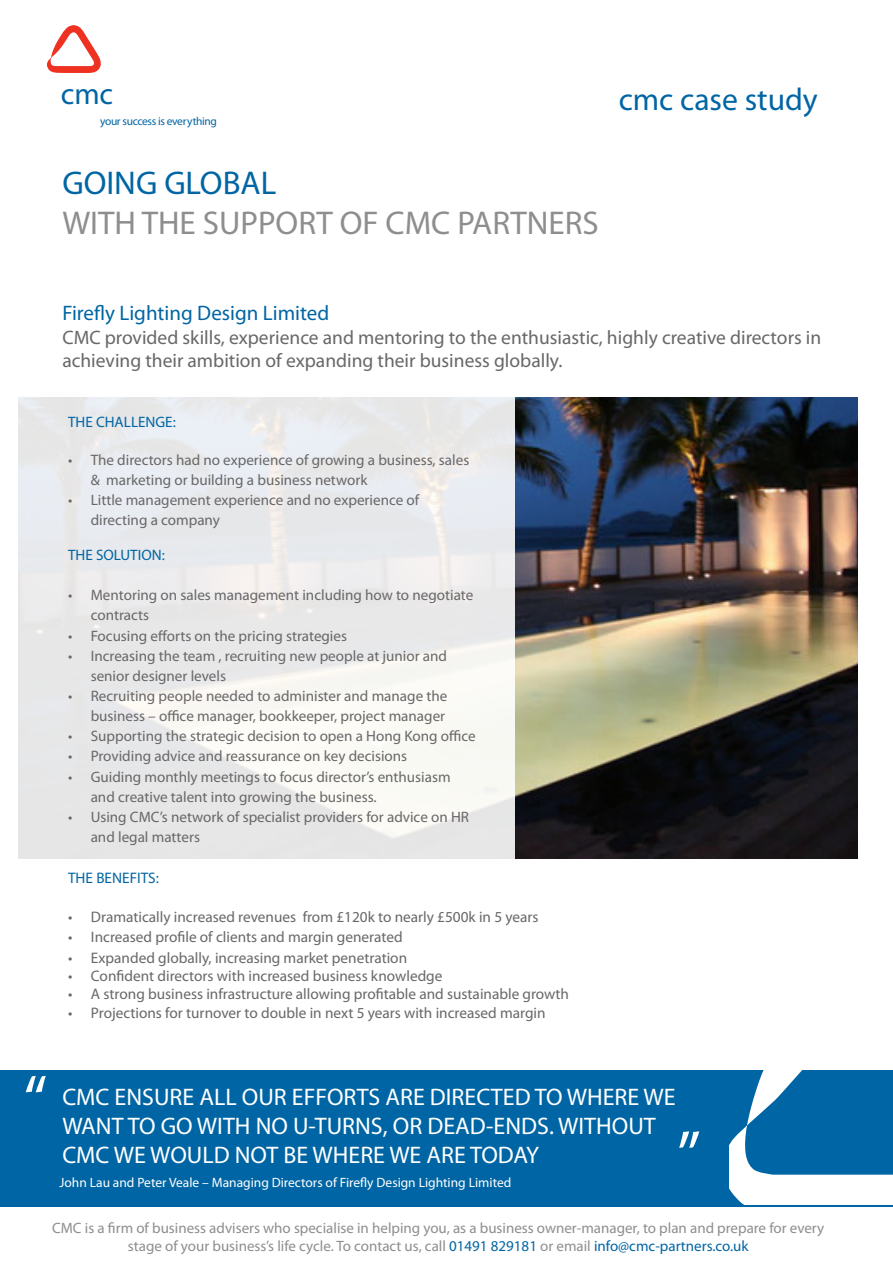
<style>
.page{position:relative;width:893px;height:1263px;background:#fff}
.page>*{position:absolute;margin:0;border:0;box-sizing:border-box;transform-origin:0 0}
.t1{font:67.5px "Myriad Pro";color:#fff}
.t2{font:33px "Myriad Pro";color:#8f8d8e}
.t3{font:33px "Myriad Pro";color:#0065a4}
.t4{font:31.65px "Myriad Pro";color:#0065a4}
.t5{font:30.3px "Myriad Pro";color:#0065a4}
.t6{font:24px/28.8px "Myriad Pro";color:#fff}
.t7{font:21px "Myriad Pro";color:#0065a4}
.t8{font:19.5px/23.4px "Myriad Pro";color:#696768}
.t9{font:15.3px "Myriad Pro";color:#696768}
.t10{font:15.3px "Myriad Pro";color:#0065a4}
.t11{font:15.15px/20.1px "Myriad Pro";color:#696768}
.t12{font:15.15px "Myriad Pro";color:#0065a4}
.t13{font:15px/18px "Myriad Pro";color:#8f8d8e;text-align:center}
.t14{font:13.5px "Myriad Pro";color:#fff}
.t15{font:11.55px "Myriad Pro";letter-spacing:-.03em;color:#0065a4}
.s1{color:#0065a4}
</style>
<div class="page">
<svg style="left:47px;top:25px;width:54px;height:48px"></svg>
<img style="left:514px;top:398px;width:344px;height:460px">
<div style="left:0;top:1070px;width:893px;height:136px;background:#0065a4"></div>
<svg style="left:18px;top:398px;width:496px;height:461px;fill:#e8e9eb"></svg>
<svg style="left:729px;top:1070px;width:164px;height:134px"></svg>
<p class="t5" style="left:61px;top:76px;width:54px">cmc</p>
<p class="t15" style="left:100px;top:114px;width:118px">your success is everything</p>
<p class="t3" style="left:62px;top:163px;width:215px">GOING GLOBAL</p>
<p class="t2" style="left:62px;top:202px;width:538px">WITH THE SUPPORT OF CMC PARTNERS</p>
<p class="t4" style="left:619px;top:79px;width:201px">cmc case study</p>
<p class="t7" style="left:62px;top:300px;width:268px">Firefly Lighting Design Limited</p>
<p class="t8" style="left:62px;top:325px;width:760px">CMC provided skills, experience and mentoring to the enthusiastic, highly creative directors in achieving their ambition of expanding their business globally.</p>
<p class="t12" style="left:68px;top:412px;width:109px">THE CHALLENGE:</p>
<p class="t11" style="left:91px;top:450px;width:380px;text-indent:-23px">• The directors had no experience of growing a business, sales &amp; marketing or building a business network</p>
<p class="t11" style="left:91px;top:490px;width:330px;text-indent:-23px">• Little management experience and no experience of directing a company</p>
<p class="t12" style="left:68px;top:545px;width:98px">THE SOLUTION:</p>
<p class="t11" style="left:91px;top:585px;width:384px;text-indent:-23px">• Mentoring on sales management including how to negotiate contracts</p>
<p class="t11" style="left:68px;top:625px;width:281px">• Focusing efforts on the pricing strategies</p>
<p class="t11" style="left:91px;top:645px;width:358px;text-indent:-23px">• Increasing the team , recruiting new people at junior and senior designer levels</p>
<p class="t11" style="left:68px;top:686px;width:381px;text-align:right">• Recruiting people needed to administer and manage the business – office manager, bookkeeper, project manager</p>
<p class="t11" style="left:68px;top:726px;width:409px">• Supporting the strategic decision to open a Hong Kong office</p>
<p class="t11" style="left:68px;top:746px;width:341px">• Providing advice and reassurance on key decisions</p>
<p class="t11" style="left:91px;top:766px;width:361px;text-indent:-23px">• Guiding monthly meetings to focus director’s enthusiasm and creative talent into growing the business.</p>
<p class="t11" style="left:91px;top:806px;width:380px;text-indent:-23px">• Using CMC’s network of specialist providers for advice on HR and legal matters</p>
<p class="t10" style="left:68px;top:869px;width:92px">THE BENEFITS:</p>
<p class="t9" style="left:68px;top:907px;width:472px">• Dramatically increased revenues from £120k to nearly £500k in 5 years</p>
<p class="t9" style="left:68px;top:928px;width:336px">• Increased profile of clients and margin generated</p>
<p class="t9" style="left:68px;top:948px;width:341px">• Expanded globally, increasing market penetration</p>
<p class="t9" style="left:68px;top:966px;width:376px">• Confident directors with increased business knowledge</p>
<p class="t9" style="left:68px;top:985px;width:502px">• A strong business infrastructure allowing profitable and sustainable growth</p>
<p class="t9" style="left:68px;top:1003px;width:479px">• Projections for turnover to double in next 5 years with increased margin</p>
<p class="t1" style="left:23px;top:1058px;width:25px">“</p>
<p class="t6" style="left:62px;top:1082px;width:615px">CMC ENSURE ALL OUR EFFORTS ARE DIRECTED TO WHERE WE<br>WANT TO GO WITH NO U-TURNS, OR DEAD-ENDS. WITHOUT<br>CMC WE WOULD NOT BE WHERE WE ARE TODAY</p>
<p class="t14" style="left:60px;top:1174px;width:453px">John Lau and Peter Veale – Managing Directors of Firefly Design Lighting Limited</p>
<p class="t1" style="left:702px;top:1165px;width:26px;rotate:-180deg">‘‘</p>
<p class="t13" style="left:52px;top:1218px;width:774px">CMC is a firm of business advisers who specialise in helping you, as a business owner-manager, to plan and prepare for every stage of your business’s life cycle. To contact us, call <span class="s1">01491 829181</span> or email <span class="s1">info@cmc-partners.co.uk</span></p>
</div>
